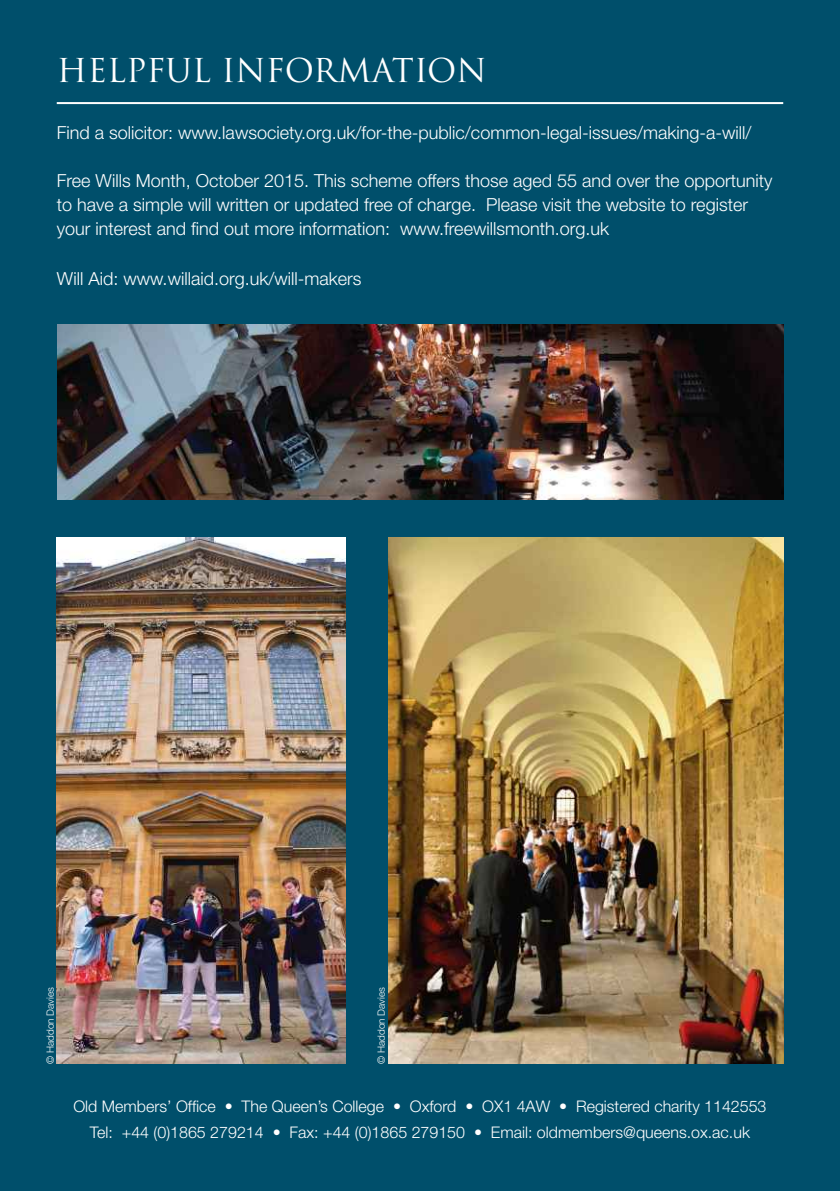
<style>
.page{position:relative;width:840px;height:1191px;background:#fff}
.page>*{position:absolute;margin:0;border:0;box-sizing:border-box;transform-origin:0 0}
.t1{font:32px "Trajan";color:#fff}
.t2{font:300 18px/24px "Helvetica Neue";color:#fff}
.t3{font:300 16px/26px "Helvetica Neue";color:#fff;text-align:center}
.t4{font:300 10px "Helvetica Neue";color:#fff}
</style>
<div class="page">
<div style="left:0;top:0;width:839px;height:1191px;background:#004f6b"></div>
<img style="left:57px;top:537px;width:288px;height:526px">
<img style="left:58px;top:325px;width:724px;height:174px">
<hr style="left:57px;top:102px;width:725px;height:2px;background:#fff">
<img style="left:388px;top:537px;width:394px;height:526px">
<h1 class="t1" style="left:57px;top:51px;width:431px">HELPFUL INFORMATION</h1>
<p class="t2" style="left:57px;top:120px;width:696px">Find a solicitor: www.lawsociety.org.uk/for-the-public/common-legal-issues/making-a-will/</p>
<p class="t2" style="left:57px;top:168px;width:716px">Free Wills Month, October 2015. This scheme offers those aged 55 and over the opportunity to have a simple will written or updated free of charge. Please visit the website to register your interest and find out more information: www.freewillsmonth.org.uk</p>
<p class="t2" style="left:57px;top:266px;width:306px">Will Aid: www.willaid.org.uk/will-makers</p>
<p class="t4" style="left:44px;top:1063px;width:78px;rotate:-90deg">© Haddon Davies</p>
<p class="t4" style="left:375px;top:1063px;width:78px;rotate:-90deg">© Haddon Davies</p>
<p class="t3" style="left:73px;top:1092px;width:694px">Old Members’ Office • The Queen’s College • Oxford • OX1 4AW • Registered charity 1142553<br>Tel: +44 (0)1865 279214 • Fax: +44 (0)1865 279150 • Email: oldmembers@queens.ox.ac.uk</p>
</div>
